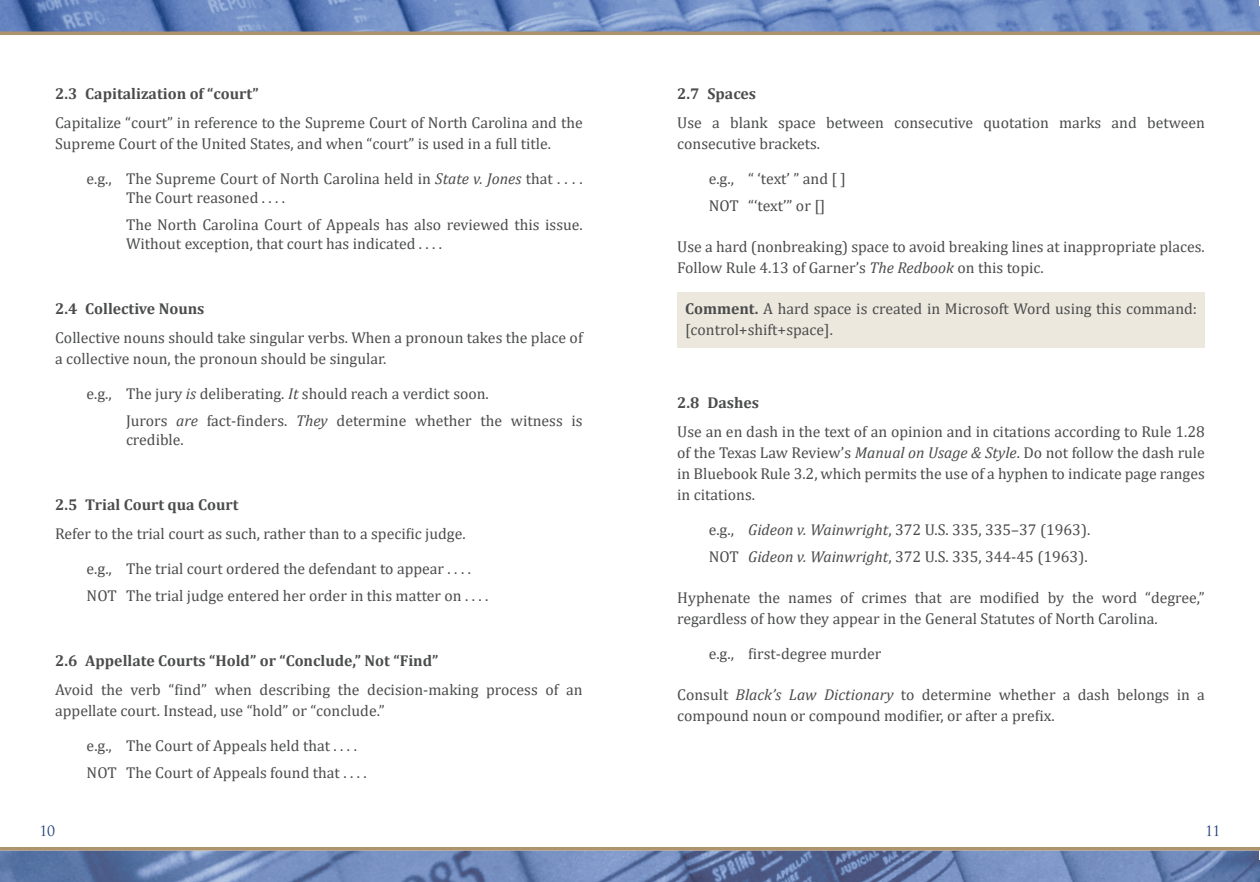
<style>
.page{position:relative;width:1260px;height:882px;background:#fff}
.page>*{position:absolute;margin:0;border:0;box-sizing:border-box;transform-origin:0 0}
.t1{font:15.75px/21px "Cambria";color:#4b4c4d}
.t2{font:700 15.75px "Cambria";color:#4b4c4d}
.t3{font:14px "Trajan Pro";color:#1e3d7b}
.s1{font-weight:700}
.s2{font-style:italic}
</style>
<div class="page">
<div style="left:677px;top:292px;width:528px;height:56px;background:#ede8de"></div>
<img style="left:0;top:0;width:1260px;height:32px">
<img style="left:0;top:850px;width:1260px;height:32px">
<hr style="left:0;top:847px;width:1260px;height:3px;background:#ae936c">
<hr style="left:0;top:32px;width:1260px;height:3px;background:#ae936c">
<p class="t1" style="left:55px;top:79px;width:529px;line-height:28.9px"><span class="s1">2.3 Capitalization of “c</span><span class="s1">ourt”<br></span>Capitalize “court” in reference to the Supreme Court of North Carolina and the</p>
<p class="t1" style="left:55px;top:133px;width:496px">Supreme Court of the United States, and when “court” is used in a full title.</p>
<p class="t1" style="left:126px;top:169px;width:457px;line-height:19.2px;text-indent:-39px">e.g., The Supreme Court of North Carolina held in <span class="s2">Stat</span><span class="s2">e</span> <span class="s2">v</span><span class="s2">.</span> <span class="s2">Jones</span> that . . . .<br>The Court reasoned . . . .</p>
<p class="t1" style="left:126px;top:215px;width:457px;line-height:19.2px">The North Carolina Court of Appeals has also reviewed this issue.<br>Without exception, that court has indicated . . . .</p>
<p class="t1" style="left:55px;top:294px;width:529px;line-height:28.9px"><span class="s1">2.4 Collectiv</span><span class="s1">e Nouns<br></span>Collective nouns should take singular verbs. When a pronoun takes the place of</p>
<p class="t1" style="left:55px;top:348px;width:331px">a collective noun, the pronoun should be singular.</p>
<p class="t1" style="left:126px;top:380px;width:458px;line-height:27.1px;text-indent:-39px">e.g., The jury <span class="s2">is</span> deliberating. <span class="s2">It</span> should reach a verdict soon.<br>Jurors <span class="s2">are</span> fact-finders. <span class="s2">They</span> determine whether the witness is</p>
<p class="t1" style="left:126px;top:429px;width:58px">credible.</p>
<p class="t1" style="left:55px;top:490px;width:412px;line-height:28.9px"><span class="s1">2.5 T</span><span class="s1">rial Court qua C</span><span class="s1">ourt<br></span>Refer to the trial court as such, rather than to a specific judge.</p>
<p class="t1" style="left:87px;top:555px;width:402px;line-height:27.1px">e.g., The trial court ordered the defendant to appear . . . .<br>NOT The trial judge entered her order in this matter on . . . .</p>
<p class="t1" style="left:55px;top:646px;width:529px;line-height:28.9px"><span class="s1">2.6 Appellat</span><span class="s1">e Courts “Hold” or “C</span><span class="s1">onclude,</span><span class="s1">” Not “Find”<br></span>Avoid the verb “find” when describing the decision-making process of an</p>
<p class="t1" style="left:55px;top:700px;width:331px">appellate court. Instead, use “hold” or “conclude.”</p>
<p class="t1" style="left:87px;top:732px;width:280px;line-height:27.1px">e.g., The Court of Appeals held that . . . .<br>NOT The Court of Appeals found that . . . .</p>
<p class="t3" style="left:39px;top:822px;width:17px">10</p>
<p class="t2" style="left:677px;top:82px;width:80px">2.7 Spaces</p>
<p class="t1" style="left:677px;top:112px;width:529px">Use a blank space between consecutive quotation marks and between consecutive brackets.</p>
<p class="t1" style="left:709px;top:165px;width:139px;line-height:27.1px">e.g., “ ‘text’ ” and [ ]<br>NOT “‘text’” or []</p>
<p class="t1" style="left:677px;top:236px;width:527px">Use a hard (nonbreaking) space to avoid breaking lines at inappropriate places.<br>Follow Rule 4.13 of Garner’s <span class="s2">The R</span><span class="s2">edbook</span> on this topic.</p>
<p class="t1" style="left:685px;top:298px;width:513px"><span class="s1">Comment.</span> A hard space is created in Microsoft Word using this command: [control+shift+space].</p>
<p class="t2" style="left:677px;top:391px;width:83px">2.8 Dashes</p>
<p class="t1" style="left:677px;top:421px;width:529px;text-align:justify">Use an en dash in the text of an opinion and in citations according to Rule 1.28 of the Texas Law Review’s <span class="s2">Manual on</span> <span class="s2">Usag</span><span class="s2">e &amp;</span> <span class="s2">Style</span>. Do not follow the dash rule in Bluebook Rule 3.2, which permits the use of a hyphen to indicate page ranges in citations.</p>
<p class="t1" style="left:709px;top:516px;width:381px;line-height:27.1px">e.g., <span class="s2">Gideon v. W</span><span class="s2">ainwright</span>, 372 U.S. 335, 335–37 (1963).<br>NOT <span class="s2">Gideon v. W</span><span class="s2">ainwright</span>, 372 U.S. 335, 344-45 (1963).</p>
<p class="t1" style="left:677px;top:587px;width:529px">Hyphenate the names of crimes that are modified by the word “degree,” regardless of how they appear in the General Statutes of North Carolina.</p>
<p class="t1" style="left:709px;top:643px;width:174px">e.g., first-degree murder</p>
<p class="t1" style="left:677px;top:684px;width:529px">Consult <span class="s2">Blac</span><span class="s2">k’s</span> <span class="s2">La</span><span class="s2">w</span> <span class="s2">Dictionary</span> to determine whether a dash belongs in a compound noun or compound modifier, or after a prefix.</p>
<p class="t3" style="left:1205px;top:822px;width:17px">11</p>
</div>
